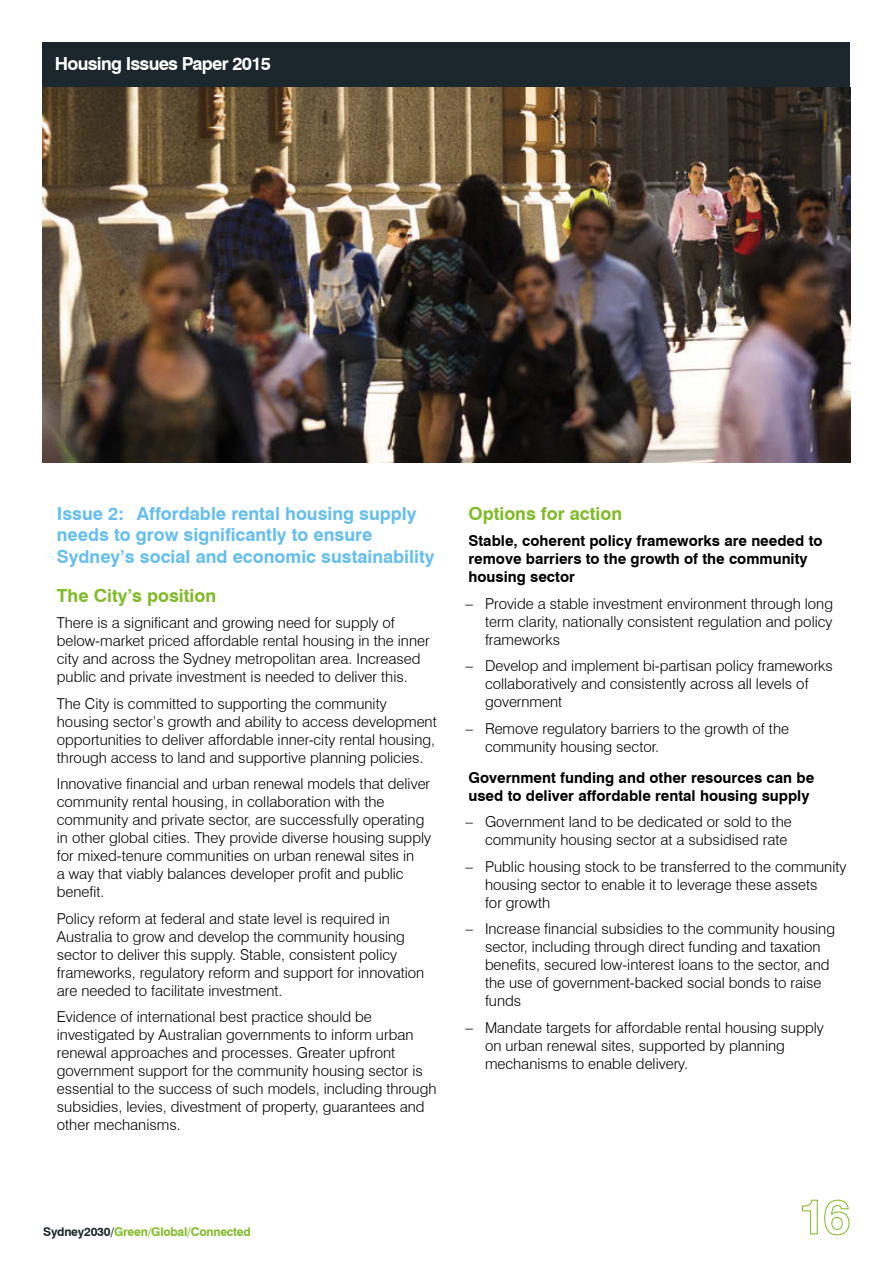
<style>
.page{position:relative;width:893px;height:1263px;background:#fff}
.page>*{position:absolute;margin:0;border:0;box-sizing:border-box;transform-origin:0 0}
.t1{font:700 18px/21.6px "Swiss 721 BT";color:#65beec}
.t2{font:700 18px "Swiss 721 BT";color:#80ba27}
.t3{font:700 18px "Swiss 721 BT";letter-spacing:-.04em;color:#fff}
.t4{font:300 15px/18px "Swiss 721 BT";color:#000}
.t5{font:700 15px/18px "Swiss 721 BT";color:#000}
.t6{font:700 12px "Swiss 721 BT";letter-spacing:-.02em;color:#80ba27}
.s1{font-weight:400}
.s2{color:#1b272c}
</style>
<div class="page">
<div style="left:43px;top:43px;width:807px;height:44px;background:#1b272c"></div>
<svg style="left:802px;top:1199px;width:16px;height:35px"></svg>
<svg style="left:824px;top:1199px;width:26px;height:36px"></svg>
<img style="left:43px;top:87px;width:807px;height:375px">
<p class="t3" style="left:55px;top:53px;width:218px">Housing Issues Paper 2015</p>
<p class="t1" style="left:57px;top:502px;width:379px">Issue 2: Affordable rental housing supply needs to grow significantly to ensure<br>Sydney’s social and economic sustainability</p>
<p class="t2" style="left:57px;top:584px;width:161px">The City’s position</p>
<p class="t4" style="left:57px;top:614px;width:374px">There is a significant and growing need for supply of below-market priced affordable rental housing in the inner city and across the Sydney metropolitan area. Increased public and private investment is needed to deliver this.</p>
<p class="t4" style="left:57px;top:694px;width:381px">The City is committed to supporting the community housing sector’s growth and ability to access development opportunities to deliver affordable inner-city rental housing, through access to land and supportive planning policies.</p>
<p class="t4" style="left:57px;top:775px;width:376px">Innovative financial and urban renewal models that deliver community rental housing, in collaboration with the community and private sector, are successfully operating in other global cities. They provide diverse housing supply for mixed-tenure communities on urban renewal sites in<br>a way that viably balances developer profit and public benefit.</p>
<p class="t4" style="left:57px;top:909px;width:369px">Policy reform at federal and state level is required in Australia to grow and develop the community housing sector to deliver this supply. Stable, consistent policy frameworks, regulatory reform and support for innovation are needed to facilitate investment.</p>
<p class="t4" style="left:57px;top:1008px;width:381px">Evidence of international best practice should be investigated by Australian governments to inform urban renewal approaches and processes. Greater upfront government support for the community housing sector is essential to the success of such models, including through subsidies, levies, divestment of property, guarantees and other mechanisms.</p>
<p class="t2" style="left:468px;top:502px;width:155px">Options for action</p>
<p class="t5" style="left:468px;top:532px;width:356px">Stable, coherent policy frameworks are needed to remove barriers to the growth of the community housing sector</p>
<p class="t4" style="left:485px;top:594px;width:350px;text-align:justify;text-indent:-20px"><span class="s1">–</span> Provide a stable investment environment through long term clarity, nationally consistent regulation and policy frameworks</p>
<p class="t4" style="left:485px;top:657px;width:349px;text-indent:-20px"><span class="s1">–</span> Develop and implement bi-partisan policy frameworks collaboratively and consistently across all levels of government</p>
<p class="t4" style="left:485px;top:719px;width:306px;text-indent:-20px"><span class="s1">–</span> Remove regulatory barriers to the growth of the community housing sector.</p>
<p class="t5" style="left:468px;top:768px;width:347px">Government funding and other resources can be used to deliver affordable rental housing supply</p>
<p class="t4" style="left:465px;top:812px;width:328px;text-align:right"><span class="s1">–</span> Government land to be dedicated or sold to the community housing sector at a subsidised rate</p>
<p class="t4" style="left:485px;top:857px;width:363px;text-indent:-20px"><span class="s1">–</span> Public housing stock to be transferred to the community housing sector to enable it to leverage these assets<br>for growth</p>
<p class="t4" style="left:485px;top:919px;width:351px;text-indent:-20px"><span class="s1">–</span> Increase financial subsidies to the community housing sector, including through direct funding and taxation benefits, secured low-interest loans to the sector, and the use of government-backed social bonds to raise funds</p>
<p class="t4" style="left:485px;top:1018px;width:340px;text-indent:-20px"><span class="s1">–</span> Mandate targets for affordable rental housing supply on urban renewal sites, supported by planning mechanisms to enable delivery.</p>
<p class="t6" style="left:43px;top:1224px;width:209px"><span class="s2">Sydney2030/</span>Green/Global/Connected</p>
</div>
